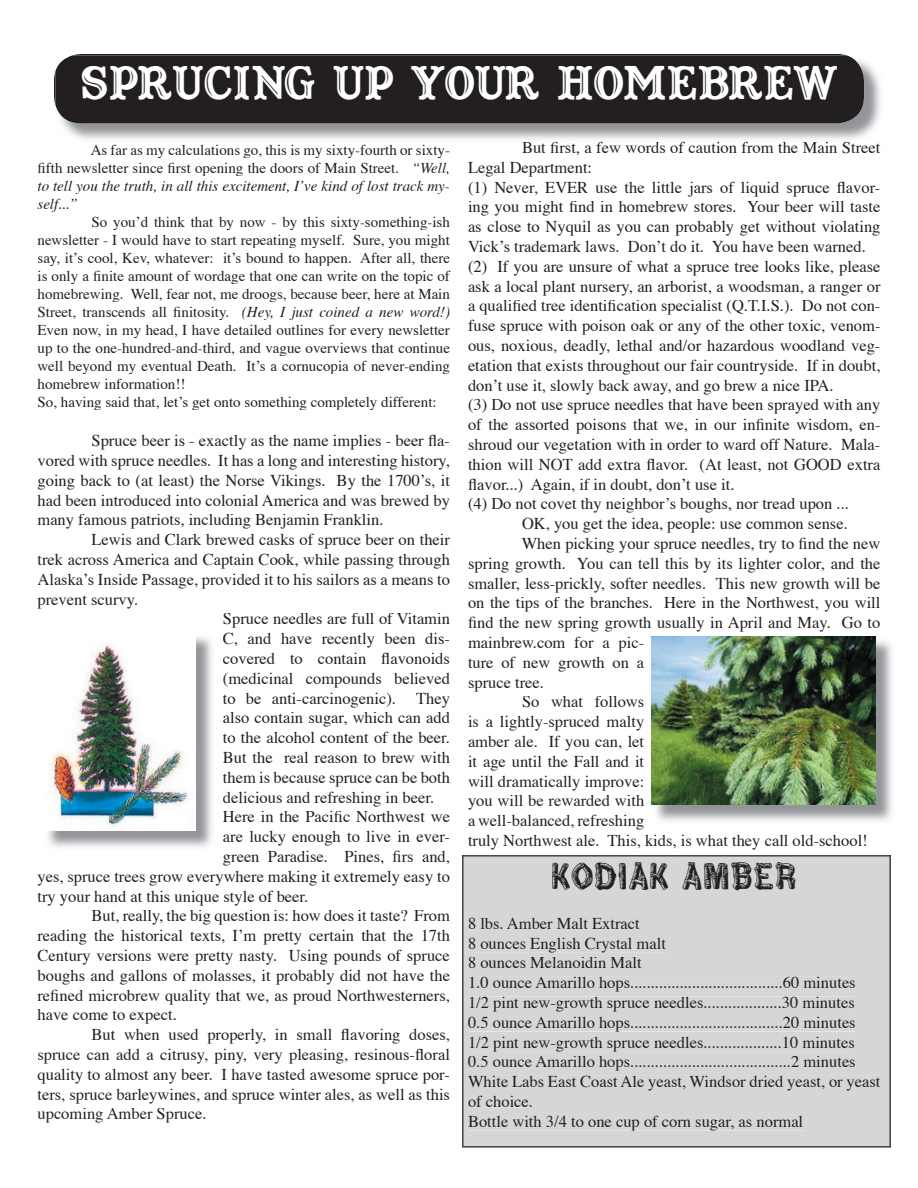
<style>
.page{position:relative;width:918px;height:1188px;background:#fff}
.page>*{position:absolute;margin:0;border:0;box-sizing:border-box;transform-origin:0 0}
.t1{font:45px "Captain Howdy";color:#fff}
.t2{font:36px "Pinewood MF";color:#231f20}
.t3{font:16.5px/19.8px "Times";color:#231f20;text-align:justify}
.t4{font:15px/18px "Times";color:#231f20;text-align:justify}
.s1{font-style:italic}
</style>
<div class="page">
<div style="left:463px;top:856px;width:427px;height:291px;background:#d5d6d8"></div>
<div style="left:552px;top:862px;width:243px;height:29px;background:#d5d6d8"></div>
<div style="left:469px;top:917px;width:171px;height:12px;background:#d5d6d8"></div>
<div style="left:469px;top:937px;width:197px;height:15px;background:#d5d6d8"></div>
<div style="left:469px;top:957px;width:173px;height:12px;background:#d5d6d8"></div>
<div style="left:470px;top:977px;width:385px;height:15px;background:#d5d6d8"></div>
<div style="left:470px;top:997px;width:384px;height:15px;background:#d5d6d8"></div>
<div style="left:468px;top:1016px;width:387px;height:15px;background:#d5d6d8"></div>
<div style="left:470px;top:1036px;width:384px;height:15px;background:#d5d6d8"></div>
<div style="left:468px;top:1056px;width:387px;height:15px;background:#d5d6d8"></div>
<div style="left:468px;top:1076px;width:413px;height:15px;background:#d5d6d8"></div>
<div style="left:468px;top:1096px;width:64px;height:11px;background:#d5d6d8"></div>
<div style="left:468px;top:1115px;width:335px;height:15px;background:#d5d6d8"></div>
<img style="left:62px;top:62px;width:819px;height:80px">
<img style="left:522px;top:142px;width:328px;height:1px">
<svg style="left:54px;top:54px;width:791px;height:49px"></svg>
<div style="left:55px;top:55px;width:809px;height:68px;background:#231f20"></div>
<img style="left:48px;top:637px;width:164px;height:210px">
<img style="left:48px;top:637px;width:148px;height:194px">
<img style="left:656px;top:641px;width:236px;height:180px">
<img style="left:651px;top:636px;width:225px;height:169px">
<h1 class="t1" style="left:81px;top:54px;width:760px">SPRUCING UP YOUR HOMEBREW</h1>
<p class="t4" style="left:38px;top:139px;width:414px;text-indent:53px">As far as my calculations go, this is my sixty-fourth or sixty&shy;fifth newsletter since first opening the doors of Main Street. <span class="s1">“Well, to tell you the truth, in all this excitement, I’ve kind of lost track my&shy;self...”</span></p>
<p class="t4" style="left:38px;top:211px;width:414px;text-align:left;text-indent:54px">So you’d think that by now - by this sixty-something-ish newsletter - I would have to start repeating myself. Sure, you might say, it’s cool, Kev, whatever: it’s bound to happen. After all, there is only a finite amount of wordage that one can write on the topic of homebrewing. Well, fear not, me droogs, because beer, here at Main Street, transcends all finitosity. <span class="s1">(Hey, I just coined a new word!)<br></span>Even now, in my head, I have detailed outlines for every newsletter up to the one-hundred-and-third, and vague overviews that continue well beyond my eventual Death. It’s a cornucopia of never-ending homebrew information!!<br>So, having said that, let’s get onto something completely different:</p>
<p class="t3" style="left:38px;top:429px;width:414px;text-indent:54px">Spruce beer is - exactly as the name implies - beer fla&shy;vored with spruce needles. It has a long and interesting history, going back to (at least) the Norse Vikings. By the 1700’s, it had been introduced into colonial America and was brewed by many famous patriots, including Benjamin Franklin.</p>
<p class="t3" style="left:92px;top:528px;width:360px">Lewis and Clark brewed casks of spruce beer on their</p>
<p class="t3" style="left:38px;top:548px;width:414px">trek across America and Captain Cook, while passing through</p>
<p class="t3" style="left:38px;top:568px;width:414px">Alaska’s Inside Passage, provided it to his sailors as a means to</p>
<p class="t3" style="left:38px;top:588px;width:102px">prevent scurvy.</p>
<p class="t3" style="left:223px;top:608px;width:229px">Spruce needles are full of Vitamin</p>
<p class="t3" style="left:223px;top:627px;width:229px">C, and have recently been dis-</p>
<p class="t3" style="left:223px;top:647px;width:229px">covered to contain flavonoids</p>
<p class="t3" style="left:223px;top:667px;width:229px">(medicinal compounds believed</p>
<p class="t3" style="left:223px;top:687px;width:229px">to be anti-carcinogenic). They</p>
<p class="t3" style="left:223px;top:707px;width:229px">also contain sugar, which can add</p>
<p class="t3" style="left:223px;top:726px;width:229px">to the alcohol content of the beer.</p>
<p class="t3" style="left:223px;top:746px;width:229px">But the real reason to brew with</p>
<p class="t3" style="left:223px;top:766px;width:229px">them is because spruce can be both</p>
<p class="t3" style="left:223px;top:786px;width:213px">delicious and refreshing in beer.</p>
<p class="t3" style="left:223px;top:806px;width:229px">Here in the Pacific Northwest we</p>
<p class="t3" style="left:223px;top:825px;width:229px">are lucky enough to live in ever-</p>
<p class="t3" style="left:223px;top:845px;width:229px">green Paradise. Pines, firs and,</p>
<p class="t3" style="left:38px;top:865px;width:414px">yes, spruce trees grow everywhere making it extremely easy to</p>
<p class="t3" style="left:38px;top:885px;width:272px">try your hand at this unique style of beer.</p>
<p class="t3" style="left:92px;top:905px;width:360px">But, really, the big question is: how does it taste? From</p>
<p class="t3" style="left:38px;top:924px;width:414px">reading the historical texts, I’m pretty certain that the 17th</p>
<p class="t3" style="left:38px;top:944px;width:414px">Century versions were pretty nasty. Using pounds of spruce</p>
<p class="t3" style="left:38px;top:964px;width:414px">boughs and gallons of molasses, it probably did not have the</p>
<p class="t3" style="left:38px;top:984px;width:414px">refined microbrew quality that we, as proud Northwesterners,</p>
<p class="t3" style="left:38px;top:1004px;width:141px">have come to expect.</p>
<p class="t3" style="left:92px;top:1023px;width:360px">But when used properly, in small flavoring doses,</p>
<p class="t3" style="left:38px;top:1043px;width:414px">spruce can add a citrusy, piny, very pleasing, resinous-floral</p>
<p class="t3" style="left:38px;top:1063px;width:414px">quality to almost any beer. I have tasted awesome spruce por-</p>
<p class="t3" style="left:38px;top:1083px;width:414px">ters, spruce barleywines, and spruce winter ales, as well as this</p>
<p class="t3" style="left:38px;top:1103px;width:171px">upcoming Amber Spruce.</p>
<p class="t3" style="left:522px;top:136px;width:360px">But first, a few words of caution from the Main Street</p>
<p class="t3" style="left:468px;top:156px;width:126px">Legal Department:</p>
<p class="t3" style="left:468px;top:176px;width:414px">(1) Never, EVER use the little jars of liquid spruce flavor-</p>
<p class="t3" style="left:468px;top:196px;width:414px">ing you might find in homebrew stores. Your beer will taste</p>
<p class="t3" style="left:468px;top:215px;width:414px">as close to Nyquil as you can probably get without violating</p>
<p class="t3" style="left:468px;top:235px;width:399px">Vick’s trademark laws. Don’t do it. You have been warned.</p>
<p class="t3" style="left:468px;top:255px;width:414px">(2) If you are unsure of what a spruce tree looks like, please</p>
<p class="t3" style="left:468px;top:275px;width:414px">ask a local plant nursery, an arborist, a woodsman, a ranger or</p>
<p class="t3" style="left:468px;top:295px;width:414px">a qualified tree identification specialist (Q.T.I.S.). Do not con-</p>
<p class="t3" style="left:468px;top:314px;width:414px">fuse spruce with poison oak or any of the other toxic, venom-</p>
<p class="t3" style="left:468px;top:334px;width:414px">ous, noxious, deadly, lethal and/or hazardous woodland veg-</p>
<p class="t3" style="left:468px;top:354px;width:414px">etation that exists throughout our fair countryside. If in doubt,</p>
<p class="t3" style="left:468px;top:374px;width:367px">don’t use it, slowly back away, and go brew a nice IPA.</p>
<p class="t3" style="left:468px;top:394px;width:414px">(3) Do not use spruce needles that have been sprayed with any</p>
<p class="t3" style="left:468px;top:413px;width:414px">of the assorted poisons that we, in our infinite wisdom, en-</p>
<p class="t3" style="left:468px;top:433px;width:414px">shroud our vegetation with in order to ward off Nature. Mala-</p>
<p class="t3" style="left:468px;top:453px;width:414px">thion will NOT add extra flavor. (At least, not GOOD extra</p>
<p class="t3" style="left:468px;top:473px;width:268px">flavor...) Again, if in doubt, don’t use it.</p>
<p class="t3" style="left:468px;top:493px;width:382px">(4) Do not covet thy neighbor’s boughs, nor tread upon ...</p>
<p class="t3" style="left:522px;top:512px;width:327px">OK, you get the idea, people: use common sense.</p>
<p class="t3" style="left:522px;top:532px;width:360px">When picking your spruce needles, try to find the new</p>
<p class="t3" style="left:468px;top:552px;width:414px">spring growth. You can tell this by its lighter color, and the</p>
<p class="t3" style="left:468px;top:572px;width:414px">smaller, less-prickly, softer needles. This new growth will be</p>
<p class="t3" style="left:468px;top:592px;width:414px">on the tips of the branches. Here in the Northwest, you will</p>
<p class="t3" style="left:468px;top:611px;width:414px">find the new spring growth usually in April and May. Go to</p>
<p class="t3" style="left:468px;top:631px;width:178px">mainbrew.com for a pic-</p>
<p class="t3" style="left:468px;top:651px;width:178px">ture of new growth on a</p>
<p class="t3" style="left:468px;top:671px;width:78px">spruce tree.</p>
<p class="t3" style="left:522px;top:691px;width:124px">So what follows</p>
<p class="t3" style="left:468px;top:710px;width:178px">is a lightly-spruced malty</p>
<p class="t3" style="left:468px;top:730px;width:178px">amber ale. If you can, let</p>
<p class="t3" style="left:468px;top:750px;width:178px">it age until the Fall and it</p>
<p class="t3" style="left:468px;top:770px;width:178px">will dramatically improve:</p>
<p class="t3" style="left:468px;top:790px;width:178px">you will be rewarded with</p>
<p class="t3" style="left:468px;top:809px;width:178px">a well-balanced, refreshing</p>
<p class="t3" style="left:468px;top:829px;width:401px">truly Northwest ale. This, kids, is what they call old-school!</p>
<h2 class="t2" style="left:551px;top:859px;width:248px">KODIAK AMBER</h2>
<p class="t3" style="left:468px;top:912px;width:414px;text-align:left">8 lbs. Amber Malt Extract<br>8 ounces English Crystal malt<br>8 ounces Melanoidin Malt<br>1.0 ounce Amarillo hops.....................................60 minutes 1/2 pint new-growth spruce needles...................30 minutes<br>0.5 ounce Amarillo hops.....................................20 minutes 1/2 pint new-growth spruce needles...................10 minutes<br>0.5 ounce Amarillo hops.......................................2 minutes White Labs East Coast Ale yeast, Windsor dried yeast, or yeast of choice.<br>Bottle with 3/4 to one cup of corn sugar, as normal</p>
</div>
